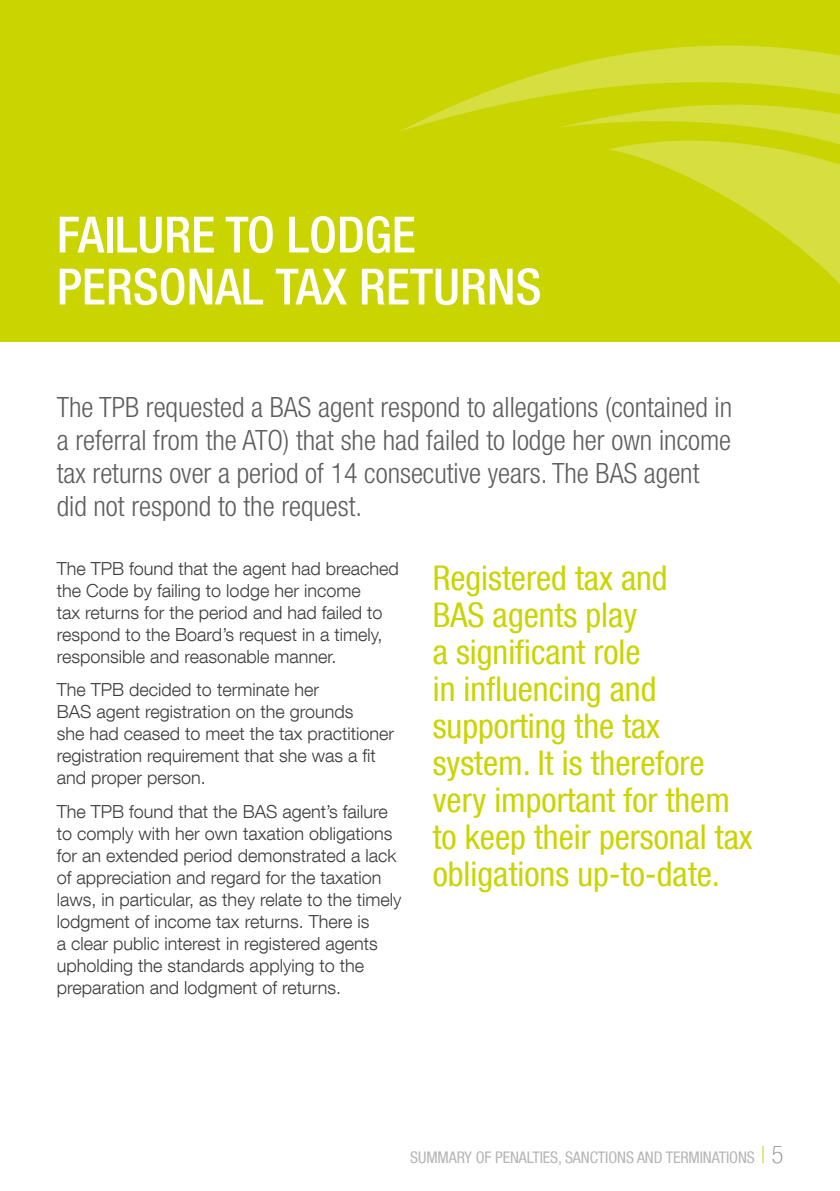
<style>
.page{position:relative;width:840px;height:1191px;background:#fff}
.page>*{position:absolute;margin:0;border:0;box-sizing:border-box;transform-origin:0 0}
.TPB___Heading_1{font:500 condensed 50px/52px "Helvetica Neue LT Com";color:#fff}
.TPB_-_pull_quote{font:condensed 34px/37px "Helvetica Neue LT Com";color:#cad400}
.TPB___Intro{font:300 condensed 28px/33px "Helvetica Neue LT Com";color:#5f5e5e}
.TPB___Body{font:300 18px/22px "Helvetica Neue LT Com";color:#3c3c3b}
.t1{font:condensed 16px "Helvetica Neue LT Com";letter-spacing:-.005em;color:#b6b5b5}
.s1{font-weight:100;font-size:24px;color:#c6d000}
.s2{font-weight:100;font-size:24px;color:#878787}
</style>
<div class="page">
<div style="left:0;top:0;width:839px;height:341px;background:#cad400"></div>
<svg style="left:401px;top:45px;width:438px;height:86px"></svg>
<svg style="left:559px;top:89px;width:280px;height:194px"></svg>
<p class="TPB___Heading_1" style="left:57px;top:208px;width:486px">FAILURE TO LODGE<br>PERSONAL TAX RETURNS</p>
<p class="TPB___Intro" style="left:57px;top:390px;width:676px">The TPB requested a BAS agent respond to allegations (contained in a referral from the ATO) that she had failed to lodge her own income tax returns over a period of 14 consecutive years. The BAS agent did not respond to the request.</p>
<p class="TPB___Body" style="left:57px;top:557px;width:343px">The TPB found that the agent had breached the Code by failing to lodge her income<br>tax returns for the period and had failed to respond to the Board’s request in a timely, responsible and reasonable manner.</p>
<p class="TPB___Body" style="left:57px;top:678px;width:339px">The TPB decided to terminate her<br>BAS agent registration on the grounds<br>she had ceased to meet the tax practitioner registration requirement that she was a fit and proper person.</p>
<p class="TPB___Body" style="left:57px;top:800px;width:346px">The TPB found that the BAS agent’s failure to comply with her own taxation obligations for an extended period demonstrated a lack of appreciation and regard for the taxation laws, in particular, as they relate to the timely lodgment of income tax returns. There is<br>a clear public interest in registered agents upholding the standards applying to the preparation and lodgment of returns.</p>
<p class="TPB_-_pull_quote" style="left:432px;top:559px;width:321px">Registered tax and<br>BAS agents play<br>a significant role<br>in influencing and supporting the tax system. It is therefore very important for them to keep their personal tax obligations up-to-date.</p>
<p class="t1" style="left:410px;top:1147px;width:374px">SUMMARY OF PENALTIES, SANCTIONS AND TERMINATIONS <span class="s1">|</span> <span class="s2">5</span></p>
</div>
